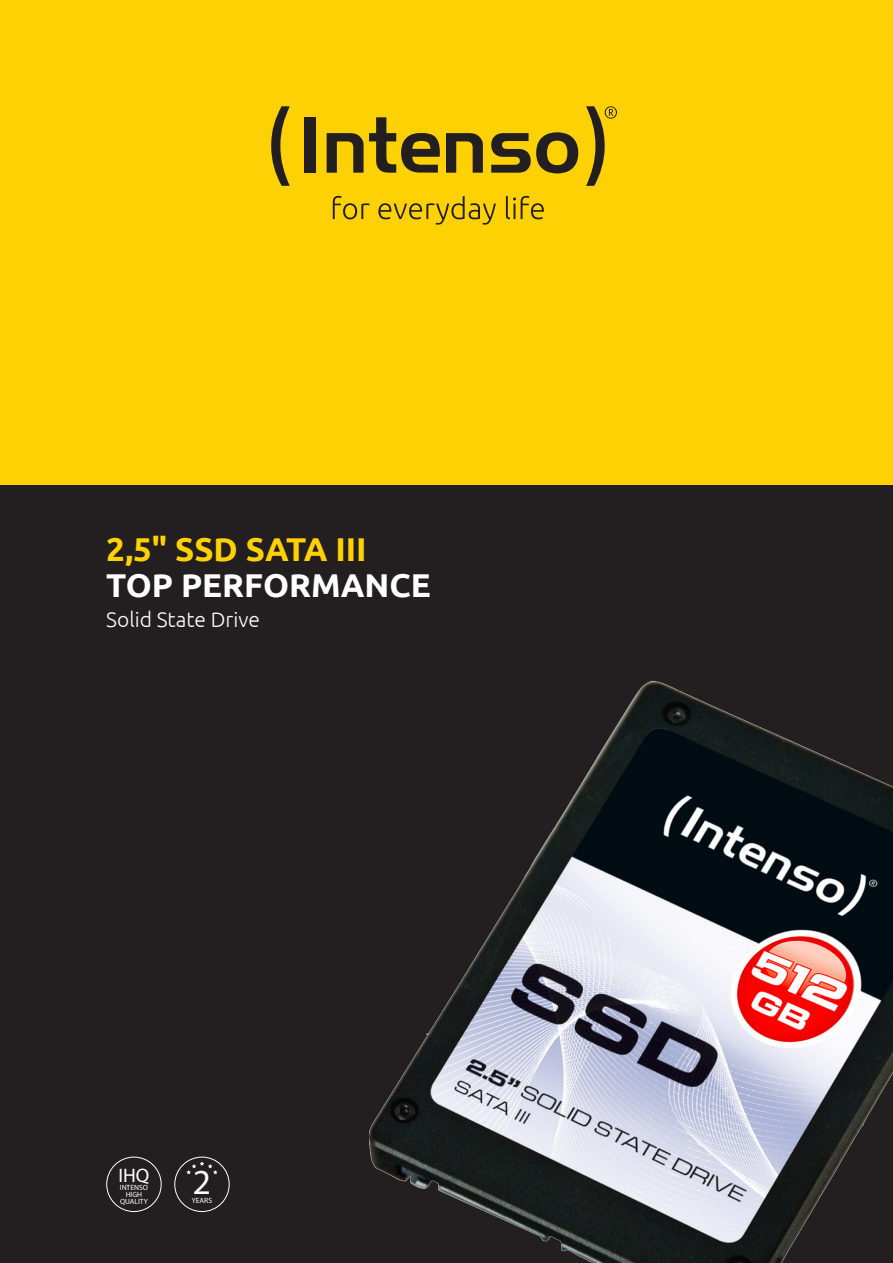
<style>
.page{position:relative;width:893px;height:1263px;background:#231f20}
.page>*{position:absolute;margin:0;border:0;box-sizing:border-box;transform-origin:0 0}
.t1{font:35.25px "Myriad Pro";color:#fff}
.t2{font:700 33px "Ubuntu";color:#fed105}
.t3{font:700 33px "Ubuntu";color:#fff}
.t4{font:300 21px "Ubuntu";color:#fff}
.t5{font:19.65px "Myriad Pro";color:#fff}
.t6{font:7.5px "Myriad Pro";color:#fff}
</style>
<div class="page">
<div style="left:0;top:0;width:893px;height:485px;background:#fed105"></div>
<img style="left:369px;top:680px;width:524px;height:583px">
<svg style="left:586px;top:106px;width:31px;height:80px"></svg>
<svg style="left:271px;top:106px;width:19px;height:80px"></svg>
<div style="left:305px;top:117px;width:11px;height:56px;background:#231f20"></div>
<svg style="left:446px;top:133px;width:37px;height:40px"></svg>
<svg style="left:491px;top:132px;width:87px;height:41px"></svg>
<svg style="left:327px;top:117px;width:113px;height:56px"></svg>
<svg style="left:333px;top:196px;width:211px;height:29px"></svg>
<div style="left:174px;top:1157px;width:56px;height:55px;border:1px solid #fff;border-radius:50%"></div>
<svg style="left:186px;top:1161px;width:32px;height:13px"></svg>
<div style="left:106px;top:1157px;width:56px;height:55px;border:1px solid #fff;border-radius:50%"></div>
<p class="t2" style="left:106px;top:530px;width:262px">2,5" SSD SATA III</p>
<p class="t3" style="left:106px;top:566px;width:326px">TOP PERFORMANCE</p>
<p class="t4" style="left:106px;top:606px;width:155px">Solid State Drive</p>
<p class="t5" style="left:118px;top:1163px;width:32px">IHQ</p>
<p class="t6" style="left:120px;top:1182px;width:30px">INTENSO</p>
<p class="t6" style="left:126px;top:1189px;width:18px">HIGH</p>
<p class="t6" style="left:120px;top:1196px;width:29px">QUALITY</p>
<p class="t1" style="left:193px;top:1160px;width:20px">2</p>
<p class="t6" style="left:192px;top:1196px;width:22px">YEARS</p>
</div>
